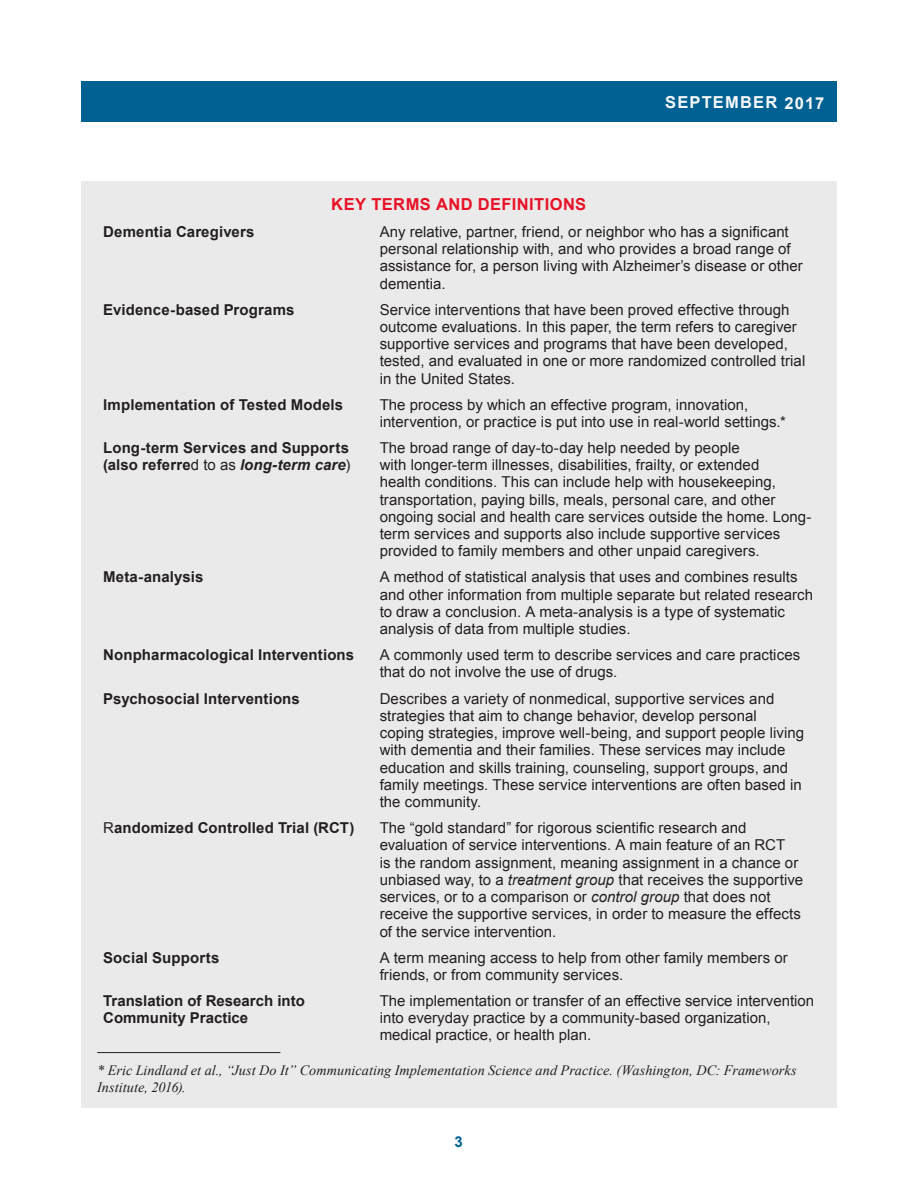
<style>
.page{position:relative;width:918px;height:1188px;background:#fff}
.page>*{position:absolute;margin:0;border:0;box-sizing:border-box;transform-origin:0 0}
.t1{font:700 16.5px "Arial";letter-spacing:.025em;color:#e71227}
.t2{font:700 16.5px "Arial";letter-spacing:.07em;color:#f7f8f9}
.Terms{font:15px/17.2px "Arial";letter-spacing:.005em;color:#231f20}
.Terms-2{font:700 15px/17.2px "Arial";letter-spacing:.01em;color:#231f20}
.TableText{font:15px/17.2px "Arial";color:#231f20}
.Box_Text{font:15px/17.2px "Arial";letter-spacing:.005em;color:#231f20}
.TableText-2{font:700 15px/17.2px "Arial";color:#231f20}
.Box_Text-2{font:700 15px "Arial";letter-spacing:.01em;color:#231f20}
.t3{font:700 15px "Arial";color:#006192}
.t4{font:italic 14.25px/17.2px "Times New Roman";color:#231f20}
.s1{font-weight:400}
.s2{font-style:italic}
</style>
<div class="page">
<div style="left:81px;top:81px;width:756px;height:41px;background:#006192"></div>
<div style="left:81px;top:181px;width:756px;height:927px;background:#ebeaea"></div>
<hr style="left:97px;top:1052px;width:183px;height:1px;background:#231f20">
<h2 class="t1" style="left:331px;top:193px;width:256px">KEY TERMS AND DEFINITIONS</h2>
<p class="t2" style="left:665px;top:91px;width:161px">SEPTEMBER 2017</p>
<p class="Terms-2" style="left:103px;top:223px;width:153px">Dementia Caregivers</p>
<p class="Terms" style="left:380px;top:223px;width:425px">Any relative, partner, friend, or neighbor who has a significant personal relationship with, and who provides a broad range of assistance for, a person living with Alzheimer’s disease or other dementia.</p>
<p class="Terms-2" style="left:103px;top:301px;width:193px">Evidence-based Programs</p>
<p class="Terms" style="left:380px;top:301px;width:427px">Service interventions that have been proved effective through outcome evaluations. In this paper, the term refers to caregiver supportive services and programs that have been developed, tested, and evaluated in one or more randomized controlled trial in the United States.</p>
<p class="Box_Text-2" style="left:103px;top:394px;width:242px">Implementation of Tested Models</p>
<p class="Box_Text" style="left:380px;top:396px;width:408px">The process by which an effective program, innovation, intervention, or practice is put into use in real-world settings.*</p>
<p class="Terms-2" style="left:103px;top:439px;width:249px">Long-term Services and Supports (also referre<span class="s1">d to as</span> <span class="s2">long-term care</span><span class="s1">)</span></p>
<p class="Terms" style="left:380px;top:439px;width:433px">The broad range of day-to-day help needed by people<br>with longer-term illnesses, disabilities, frailty, or extended<br>health conditions. This can include help with housekeeping, transportation, paying bills, meals, personal care, and other ongoing social and health care services outside the home. Long&shy;term services and supports also include supportive services provided to family members and other unpaid caregivers.</p>
<p class="Terms-2" style="left:103px;top:569px;width:102px">Meta-analysis</p>
<p class="Terms" style="left:380px;top:569px;width:435px">A method of statistical analysis that uses and combines results and other information from multiple separate but related research to draw a conclusion. A meta-analysis is a type of systematic analysis of data from multiple studies.</p>
<p class="Terms-2" style="left:103px;top:647px;width:253px">Nonpharmacological Interventions</p>
<p class="Terms" style="left:380px;top:646px;width:422px">A commonly used term to describe services and care practices that do not involve the use of drugs.</p>
<p class="Terms-2" style="left:103px;top:690px;width:198px">Psychosocial Interventions</p>
<p class="Terms" style="left:380px;top:690px;width:426px">Describes a variety of nonmedical, supportive services and strategies that aim to change behavior, develop personal coping strategies, improve well-being, and support people living with dementia and their families. These services may include education and skills training, counseling, support groups, and family meetings. These service interventions are often based in the community.</p>
<p class="Terms-2" style="left:103px;top:820px;width:253px"><span class="s1">R</span>andomized Controlled Trial (RCT)</p>
<p class="Terms" style="left:380px;top:819px;width:425px">The “gold standard” for rigorous scientific research and evaluation of service interventions. A main feature of an RCT<br>is the random assignment, meaning assignment in a chance or unbiased way, to a <span class="s2">treatment group</span> that receives the supportive services, or to a comparison or <span class="s2">control group</span> that does not receive the supportive services, in order to measure the effects of the service intervention.</p>
<p class="Terms-2" style="left:103px;top:949px;width:118px">Social Supports</p>
<p class="Terms" style="left:380px;top:949px;width:410px">A term meaning access to help from other family members or friends, or from community services.</p>
<p class="TableText-2" style="left:103px;top:992px;width:203px">Translation of Research into<br>Community Practice</p>
<p class="TableText" style="left:380px;top:992px;width:436px">The implementation or transfer of an effective service intervention into everyday practice by a community-based organization, medical practice, or health plan.</p>
<p class="t4" style="left:97px;top:1061px;width:701px">* Eric Lindland et al., “Just Do It” Communicating Implementation Science and Practice. (Washington, DC: Frameworks<br>Institute, 2016).</p>
<p class="t3" style="left:454px;top:1132px;width:10px">3</p>
</div>
